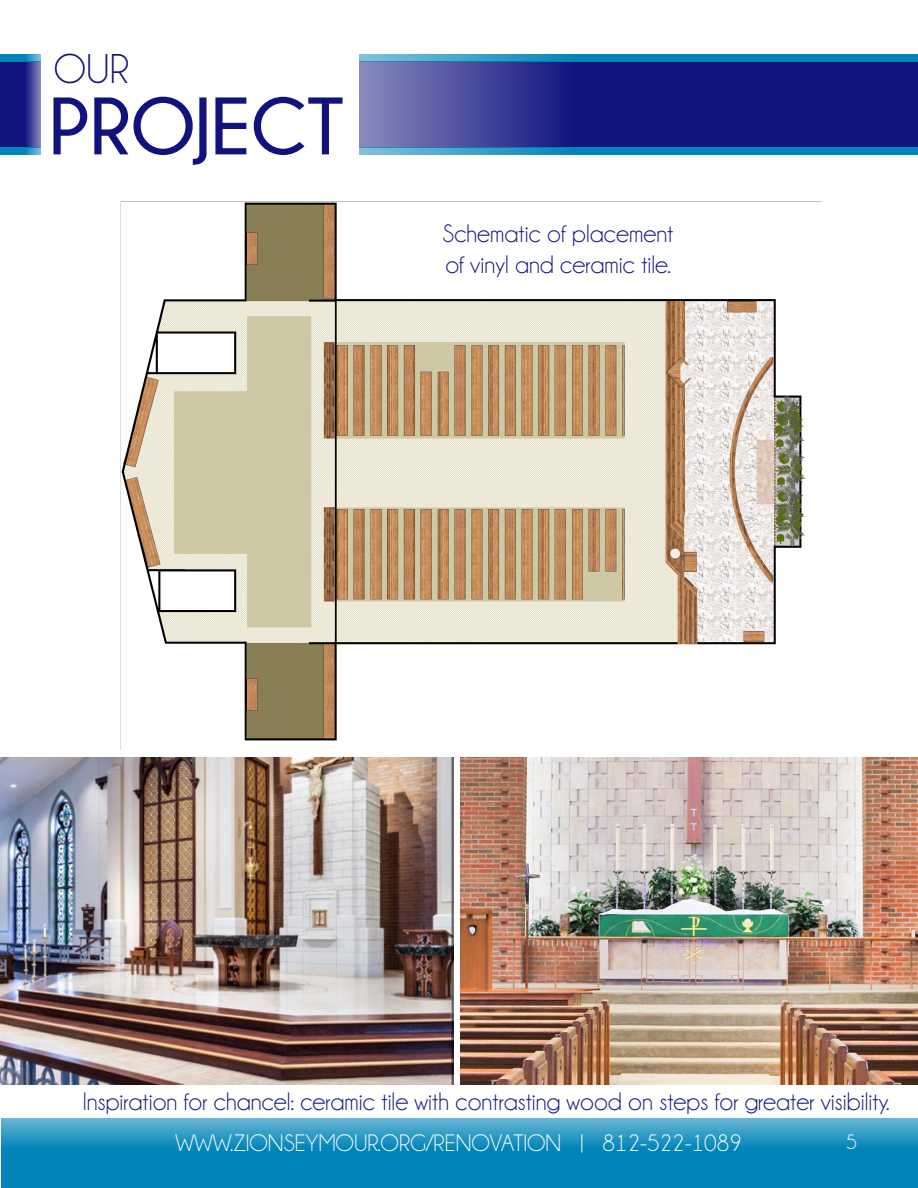
<style>
.page{position:relative;width:918px;height:1188px;background:#fff}
.page>*{position:absolute;margin:0;border:0;box-sizing:border-box;transform-origin:0 0}
.t1{font:700 81px "Champagne&Limousines";color:#10137e}
.t2{font:42px "Champagne&Limousines";color:#10137e}
.t3{font:25.5px/30.6px "Champagne&Limousines";color:#10137e}
.t4{font:24px "Champagne&Limousines";color:#fff}
.t5{font:21px "Champagne&Limousines";color:#fff}
</style>
<div class="page">
<svg style="left:359px;top:62px;width:559px;height:85px;background:#272a8a"></svg>
<svg style="left:359px;top:147px;width:559px;height:8px;background:#178ebd"></svg>
<svg style="left:359px;top:54px;width:559px;height:8px;background:#178ebd"></svg>
<svg style="left:0;top:62px;width:40px;height:85px;background:#252889"></svg>
<svg style="left:0;top:54px;width:40px;height:8px"></svg>
<svg style="left:0;top:147px;width:40px;height:8px"></svg>
<img style="left:120px;top:201px;width:701px;height:549px">
<img style="left:1px;top:758px;width:453px;height:326px">
<img style="left:460px;top:758px;width:458px;height:326px">
<svg style="left:1px;top:1118px;width:917px;height:69px;background:#1790be"></svg>
<p class="t2" style="left:54px;top:48px;width:77px">OUR</p>
<p class="t1" style="left:49px;top:82px;width:296px">PROJECT</p>
<p class="t3" style="left:443px;top:219px;width:232px">Schematic of placement of vinyl and ceramic tile.</p>
<p class="t3" style="left:83px;top:1087px;width:808px">Inspiration for chancel: ceramic tile with contrasting wood on steps for greater visibility.</p>
<p class="t4" style="left:175px;top:1131px;width:568px">WWW.ZIONSEYMOUR.ORG/RENOVATION | 812-522-1089</p>
<p class="t5" style="left:846px;top:1131px;width:12px">5</p>
</div>
